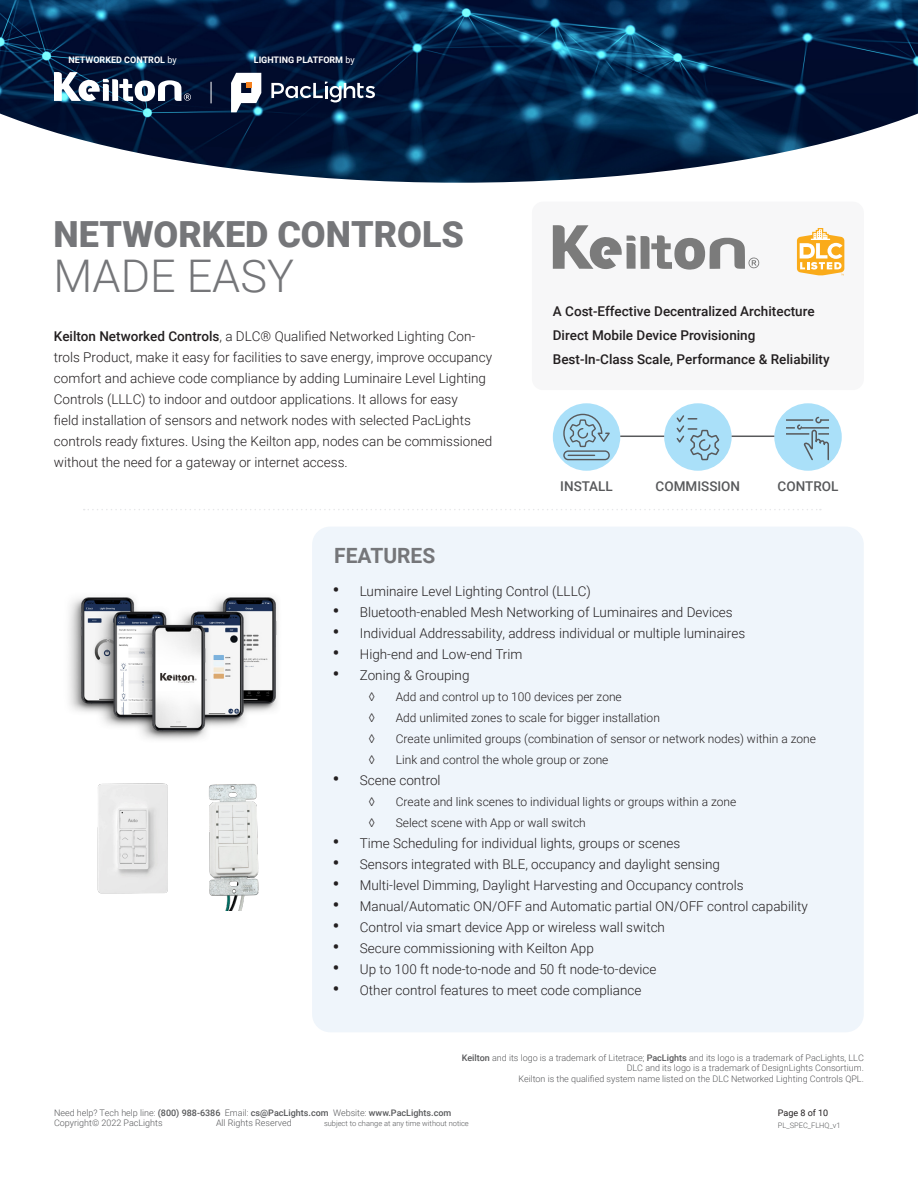
<style>
.page{position:relative;width:918px;height:1188px;background:#fff}
.page>*{position:absolute;margin:0;border:0;box-sizing:border-box;transform-origin:0 0}
.t1{font:300 45px "Roboto";color:#757679}
.t2{font:900 36px "Roboto";color:#757679}
.t3{font:700 21px "Roboto";color:#757679}
.t4{font:300 13.5px/21px "Roboto";color:#231f20}
.t5{font:500 13.5px "Roboto";color:#231f20}
.t6{font:500 13.5px "Roboto";color:#58595b}
.t7{font:300 12px "Roboto";color:#231f20}
.t8{font:300 9px/10.8px "Roboto";color:#58595b}
.t9{font:700 9px "Roboto";color:#fff}
.t10{font:9px "Roboto";color:#231f20}
.t11{font:300 7.5px "Roboto";color:#58595b}
.s1{font-weight:400}
.s2{font-weight:500}
.s3{font-weight:700;font-size:18px}
</style>
<div class="page">
<img style="left:0;top:0;width:918px;height:183px">
<svg style="left:54px;top:72px;width:137px;height:30px"></svg>
<svg style="left:211px;top:82px;width:1px;height:21px"></svg>
<svg style="left:231px;top:73px;width:30px;height:39px"></svg>
<svg style="left:271px;top:82px;width:104px;height:20px"></svg>
<div style="left:532px;top:202px;width:332px;height:188px;background:#f7f7f8;border-radius:11px"></div>
<div style="left:312px;top:527px;width:552px;height:505px;background:#eff5fb;border-radius:18px"></div>
<svg style="left:553px;top:225px;width:206px;height:45px"></svg>
<img style="left:69px;top:597px;width:209px;height:143px">
<svg style="left:797px;top:228px;width:47px;height:47px"></svg>
<svg style="left:84px;top:509px;width:737px;height:1px"></svg>
<img style="left:97px;top:783px;width:71px;height:111px">
<img style="left:209px;top:784px;width:50px;height:127px">
<div style="left:553px;top:403px;width:67px;height:68px;background:#aae0f9;border-radius:50%"></div>
<div style="left:664px;top:403px;width:68px;height:68px;background:#aae0f9;border-radius:50%"></div>
<div style="left:774px;top:403px;width:68px;height:68px;background:#aae0f9;border-radius:50%"></div>
<svg style="left:563px;top:413px;width:49px;height:48px"></svg>
<svg style="left:676px;top:415px;width:44px;height:46px"></svg>
<svg style="left:787px;top:416px;width:42px;height:45px"></svg>
<hr style="left:620px;top:436px;width:44px;height:1px;background:#58595b">
<hr style="left:732px;top:436px;width:42px;height:1px;background:#58595b">
<p class="t9" style="left:68px;top:54px;width:110px">NETWORKED CONTROL <span class="s1">by</span></p>
<p class="t9" style="left:254px;top:54px;width:102px">LIGHTING PLATFORM <span class="s1">by</span></p>
<p class="t2" style="left:54px;top:209px;width:412px">NETWORKED CONTROLS</p>
<p class="t1" style="left:54px;top:245px;width:242px">MADE EASY</p>
<p class="t4" style="left:54px;top:325px;width:440px"><span class="s2">Keilton Networked Controls</span>, a DLC® Qualified Networked Lighting Con&shy;trols Product, make it easy for facilities to save energy, improve occupancy comfort and achieve code compliance by adding Luminaire Level Lighting Controls (LLLC) to indoor and outdoor applications. It allows for easy<br>field installation of sensors and network nodes with selected PacLights controls ready fixtures. Using the Keilton app, nodes can be commissioned without the need for a gateway or internet access.</p>
<p class="t3" style="left:334px;top:540px;width:103px">FEATURES</p>
<p class="t5" style="left:553px;top:302px;width:263px">A Cost-Effective Decentralized Architecture</p>
<p class="t5" style="left:553px;top:326px;width:204px">Direct Mobile Device Provisioning</p>
<p class="t5" style="left:553px;top:350px;width:278px">Best-In-Class Scale, Performance &amp; Reliability</p>
<p class="t6" style="left:560px;top:476px;width:54px">INSTALL</p>
<p class="t6" style="left:656px;top:476px;width:86px">COMMISSION</p>
<p class="t6" style="left:778px;top:476px;width:62px">CONTROL</p>
<p class="t4" style="left:333px;top:581px;width:260px"><span class="s3">•</span> Luminaire Level Lighting Control (LLLC)</p>
<p class="t4" style="left:333px;top:602px;width:401px"><span class="s3">•</span> Bluetooth-enabled Mesh Networking of Luminaires and Devices</p>
<p class="t4" style="left:333px;top:623px;width:414px"><span class="s3">•</span> Individual Addressability, address individual or multiple luminaires</p>
<p class="t4" style="left:333px;top:644px;width:191px"><span class="s3">•</span> High-end and Low-end Trim</p>
<p class="t4" style="left:333px;top:665px;width:138px"><span class="s3">•</span> Zoning &amp; Grouping</p>
<p class="t7" style="left:369px;top:689px;width:8px">◊</p>
<p class="t7" style="left:396px;top:689px;width:228px">Add and control up to 100 devices per zone</p>
<p class="t7" style="left:369px;top:710px;width:8px">◊</p>
<p class="t7" style="left:396px;top:710px;width:266px">Add unlimited zones to scale for bigger installation</p>
<p class="t7" style="left:369px;top:731px;width:8px">◊</p>
<p class="t7" style="left:396px;top:731px;width:422px">Create unlimited groups (combination of sensor or network nodes) within a zone</p>
<p class="t7" style="left:369px;top:752px;width:8px">◊</p>
<p class="t7" style="left:396px;top:752px;width:214px">Link and control the whole group or zone</p>
<p class="t4" style="left:333px;top:770px;width:109px"><span class="s3">•</span> Scene control</p>
<p class="t7" style="left:369px;top:794px;width:8px">◊</p>
<p class="t7" style="left:396px;top:794px;width:342px">Create and link scenes to individual lights or groups within a zone</p>
<p class="t7" style="left:369px;top:815px;width:8px">◊</p>
<p class="t7" style="left:396px;top:815px;width:191px">Select scene with App or wall switch</p>
<p class="t4" style="left:333px;top:833px;width:349px"><span class="s3">•</span> Time Scheduling for individual lights, groups or scenes</p>
<p class="t4" style="left:333px;top:854px;width:389px"><span class="s3">•</span> Sensors integrated with BLE, occupancy and daylight sensing</p>
<p class="t4" style="left:333px;top:875px;width:412px"><span class="s3">•</span> Multi-level Dimming, Daylight Harvesting and Occupancy controls</p>
<p class="t4" style="left:333px;top:896px;width:477px"><span class="s3">•</span> Manual/Automatic ON/OFF and Automatic partial ON/OFF control capability</p>
<p class="t4" style="left:333px;top:917px;width:334px"><span class="s3">•</span> Control via smart device App or wireless wall switch</p>
<p class="t4" style="left:333px;top:938px;width:263px"><span class="s3">•</span> Secure commissioning with Keilton App</p>
<p class="t4" style="left:333px;top:959px;width:325px"><span class="s3">•</span> Up to 100 ft node-to-node and 50 ft node-to-device</p>
<p class="t4" style="left:333px;top:980px;width:310px"><span class="s3">•</span> Other control features to meet code compliance</p>
<p class="t8" style="left:462px;top:1052px;width:404px;text-align:right"><span class="s2">Keilton</span> and its logo is a trademark of Litetrace; <span class="s2">PacLights</span> and its logo is a trademark of PacLights, LLC<br>DLC and its logo is a trademark of DesignLights Consortium.<br>Keilton is the qualified system name listed on the DLC Networked Lighting Controls QPL.</p>
<p class="t8" style="left:54px;top:1107px;width:399px">Need help? Tech help line: <span class="s2">(800) 988-6386</span> Email: <span class="s2">cs@PacLights.com</span> Website: <span class="s2">www.PacLights.com<br></span>Copyright© 2022 PacLights</p>
<p class="t8" style="left:216px;top:1118px;width:77px">All Rights Reserved</p>
<p class="t11" style="left:324px;top:1119px;width:146px">subject to change at any time without notice</p>
<p class="t10" style="left:778px;top:1106px;width:52px">Page 8 of 10</p>
<p class="t11" style="left:778px;top:1120px;width:64px">PL_SPEC_FLHQ_v1</p>
</div>
